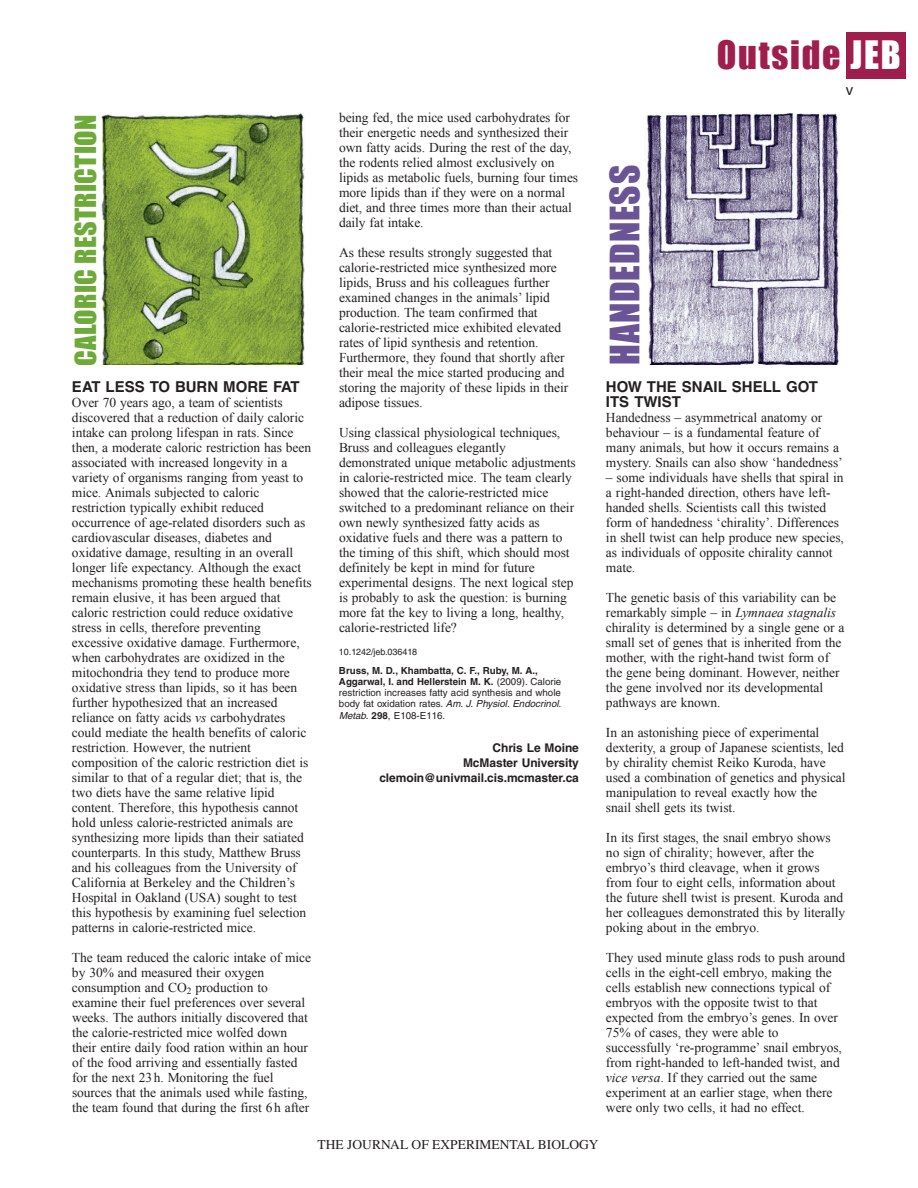
<style>
.page{position:relative;width:918px;height:1188px;background:#fff}
.page>*{position:absolute;margin:0;border:0;box-sizing:border-box;transform-origin:0 0}
.t1{font:37.5px "Impact";letter-spacing:.025em;color:#6a5495}
.t2{font:36px "Impact";letter-spacing:.05em;color:#a01e4b}
.t3{font:27px "Impact";letter-spacing:.01em;color:#6daa38;scale:1.05 1}
.t4{font:700 15px/15px "Helvetica";color:#231f20}
.t5{font:15px "Helvetica";color:#231f20}
.t6{font:13.5px/15px "Times New Roman";letter-spacing:-.005em;color:#231f20}
.t7{font:13.5px "Times";color:#231f20}
.t8{font:700 12px/15px "Helvetica";letter-spacing:-.005em;color:#231f20;text-align:right}
.t9{font:9.75px/11.2px "Helvetica";color:#231f20}
.t10{font:9px "Helvetica";letter-spacing:-.005em;color:#231f20}
.s1{font-style:italic}
.s2{font-weight:700}
.s3{color:#fff}
</style>
<div class="page">
<div style="left:846px;top:32px;width:60px;height:46px;background:#a01e4b"></div>
<img style="left:101px;top:113px;width:203px;height:252px">
<img style="left:646px;top:113px;width:193px;height:252px">
<h3 class="t3" style="left:77px;top:366px;width:241px;rotate:-90deg">CALORIC RESTRICTION</h3>
<p class="t4" style="left:72px;top:381px;width:229px">EAT LESS TO BURN MORE FAT</p>
<p class="t6" style="left:72px;top:395px;width:241px">Over 70 years ago, a team of scientists discovered that a reduction of daily caloric intake can prolong lifespan in rats. Since then, a moderate caloric restriction has been associated with increased longevity in a variety of organisms ranging from yeast to mice. Animals subjected to caloric restriction typically exhibit reduced occurrence of age-related disorders such as cardiovascular diseases, diabetes and oxidative damage, resulting in an overall longer life expectancy. Although the exact mechanisms promoting these health benefits remain elusive, it has been argued that caloric restriction could reduce oxidative stress in cells, therefore preventing excessive oxidative damage. Furthermore, when carbohydrates are oxidized in the mitochondria they tend to produce more oxidative stress than lipids, so it has been further hypothesized that an increased reliance on fatty acids <span class="s1">vs</span> carbohydrates could mediate the health benefits of caloric restriction. However, the nutrient composition of the caloric restriction diet is similar to that of a regular diet; that is, the two diets have the same relative lipid content. Therefore, this hypothesis cannot hold unless calorie-restricted animals are synthesizing more lipids than their satiated counterparts. In this study, Matthew Bruss and his colleagues from the University of California at Berkeley and the Children’s Hospital in Oakland (USA) sought to test this hypothesis by examining fuel selection patterns in calorie-restricted mice.</p>
<p class="t6" style="left:72px;top:950px;width:241px">The team reduced the caloric intake of mice by 30% and measured their oxygen consumption and CO<sub>2</sub> production to examine their fuel preferences over several weeks. The authors initially discovered that the calorie-restricted mice wolfed down their entire daily food ration within an hour of the food arriving and essentially fasted for the next 23h. Monitoring the fuel sources that the animals used while fasting, the team found that during the first 6h after</p>
<p class="t6" style="left:339px;top:110px;width:241px">being fed, the mice used carbohydrates for their energetic needs and synthesized their own fatty acids. During the rest of the day, the rodents relied almost exclusively on lipids as metabolic fuels, burning four times more lipids than if they were on a normal diet, and three times more than their actual daily fat intake.</p>
<p class="t6" style="left:339px;top:245px;width:231px">As these results strongly suggested that calorie-restricted mice synthesized more lipids, Bruss and his colleagues further examined changes in the animals’ lipid production. The team confirmed that calorie-restricted mice exhibited elevated rates of lipid synthesis and retention.<br>Furthermore, they found that shortly after their meal the mice started producing and storing the majority of these lipids in their adipose tissues.</p>
<p class="t6" style="left:339px;top:425px;width:238px">Using classical physiological techniques, Bruss and colleagues elegantly demonstrated unique metabolic adjustments in calorie-restricted mice. The team clearly showed that the calorie-restricted mice switched to a predominant reliance on their own newly synthesized fatty acids as oxidative fuels and there was a pattern to the timing of this shift, which should most definitely be kept in mind for future experimental designs. The next logical step is probably to ask the question: is burning more fat the key to living a long, healthy, calorie-restricted life?</p>
<p class="t10" style="left:339px;top:648px;width:80px">10.1242/jeb.036418</p>
<p class="t9" style="left:339px;top:665px;width:226px"><span class="s2">Bruss, M. D., Khambatta, C. F., Ruby, M. A., Aggarwal, I. and Hellerstein M. K.</span> (2009). Calorie restriction increases fatty acid synthesis and whole body fat oxidation rates. <span class="s1">Am. J. Physiol. Endocrinol.<br>Metab.</span> <span class="s2">298</span>, E108-E116.</p>
<p class="t8" style="left:380px;top:742px;width:201px">Chris Le Moine<br>McMaster University clemoin@univmail.cis.mcmaster.ca</p>
<h1 class="t1" style="left:613px;top:365px;width:202px;rotate:-90deg">HANDEDNESS</h1>
<h2 class="t2" style="left:717px;top:33px;width:185px">Outside <span class="s3">JEB</span></h2>
<p class="t5" style="left:846px;top:84px;width:9px">v</p>
<p class="t4" style="left:606px;top:381px;width:213px">HOW THE SNAIL SHELL GOT<br>ITS TWIST</p>
<p class="t6" style="left:606px;top:410px;width:238px">Handedness – asymmetrical anatomy or behaviour – is a fundamental feature of many animals, but how it occurs remains a mystery. Snails can also show ‘handedness’</p>
<p class="t6" style="left:606px;top:470px;width:240px">– some individuals have shells that spiral in a right-handed direction, others have left&shy;handed shells. Scientists call this twisted form of handedness ‘chirality’. Differences in shell twist can help produce new species, as individuals of opposite chirality cannot mate.</p>
<p class="t6" style="left:606px;top:590px;width:240px">The genetic basis of this variability can be remarkably simple – in <span class="s1">Lymnaea stagnalis </span>chirality is determined by a single gene or a small set of genes that is inherited from the mother, with the right-hand twist form of the gene being dominant. However, neither the gene involved nor its developmental pathways are known.</p>
<p class="t6" style="left:606px;top:725px;width:241px">In an astonishing piece of experimental dexterity, a group of Japanese scientists, led by chirality chemist Reiko Kuroda, have used a combination of genetics and physical manipulation to reveal exactly how the snail shell gets its twist.</p>
<p class="t6" style="left:606px;top:830px;width:241px">In its first stages, the snail embryo shows no sign of chirality; however, after the embryo’s third cleavage, when it grows from four to eight cells, information about the future shell twist is present. Kuroda and her colleagues demonstrated this by literally poking about in the embryo.</p>
<p class="t6" style="left:606px;top:950px;width:241px">They used minute glass rods to push around cells in the eight-cell embryo, making the cells establish new connections typical of embryos with the opposite twist to that expected from the embryo’s genes. In over 75% of cases, they were able to successfully ‘re-programme’ snail embryos, from right-handed to left-handed twist, and <span class="s1">vice versa</span>. If they carried out the same experiment at an earlier stage, when there were only two cells, it had no effect.</p>
<p class="t7" style="left:318px;top:1137px;width:282px">THE JOURNAL OF EXPERIMENTAL BIOLOGY</p>
</div>
